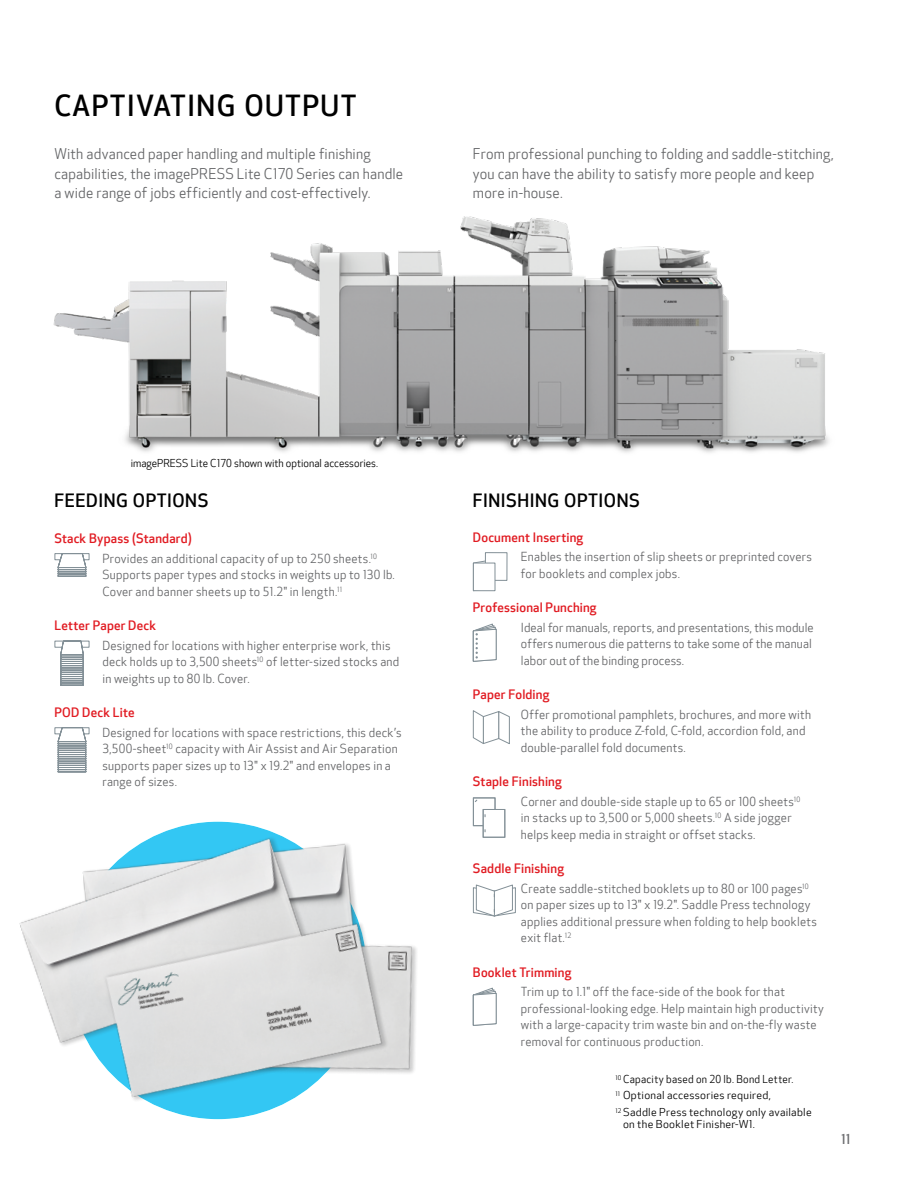
<style>
.page{position:relative;width:918px;height:1188px;background:#fff}
.page>*{position:absolute;margin:0;border:0;box-sizing:border-box;transform-origin:0 0}
.t1{font:500 28.5px "Optic Sans 301";letter-spacing:.05em;color:#000}
.t2{font:500 18px "Optic Sans 301";letter-spacing:.03em;color:#000}
.t3{font:14.25px/19.5px "Optic Sans 201";letter-spacing:.01em;color:#636466}
.t4{font:500 13.5px "Optic Sans 301";color:#6d6e71}
.t5{font:500 12.75px "Optic Sans 301";letter-spacing:.015em;color:#e11b22}
.t6{font:12px/16.5px "Optic Sans 201";letter-spacing:.02em;color:#636466}
.t7{font:10.5px/16.6px "Optic Sans 201";letter-spacing:.02em;color:#000}
.t8{font:10.5px "Optic Sans 201";color:#000}
.t9{font:10.5px "Optic Sans 201";letter-spacing:.02em;color:#000;scale:1.06 1}
</style>
<div class="page">
<img style="left:19px;top:821px;width:398px;height:299px">
<div style="left:54px;top:553px;width:36px;height:7px;border:1px solid #839097"></div>
<svg style="left:57px;top:553px;width:30px;height:24px"></svg>
<div style="left:54px;top:641px;width:36px;height:7px;background:#fff;border:1px solid #839097"></div>
<svg style="left:60px;top:640px;width:24px;height:46px"></svg>
<div style="left:54px;top:727px;width:36px;height:7px;border:1px solid #839097"></div>
<svg style="left:57px;top:727px;width:30px;height:46px"></svg>
<svg style="left:472px;top:559px;width:21px;height:33px"></svg>
<div style="left:485px;top:553px;width:22px;height:27px;background:#fff"></div>
<div style="left:485px;top:552px;width:22px;height:29px;border:1px solid #839097"></div>
<div style="left:473px;top:563px;width:22px;height:28px;background:#fff"></div>
<div style="left:473px;top:563px;width:22px;height:28px;border:1px solid #839097"></div>
<svg style="left:473px;top:623px;width:24px;height:39px"></svg>
<svg style="left:472px;top:710px;width:38px;height:34px"></svg>
<div style="left:473px;top:797px;width:22px;height:29px;border:1px solid #839097"></div>
<div style="left:483px;top:809px;width:22px;height:28px;background:#fff"></div>
<div style="left:483px;top:809px;width:22px;height:29px;border:1px solid #839097"></div>
<svg style="left:473px;top:884px;width:43px;height:33px"></svg>
<svg style="left:473px;top:987px;width:24px;height:39px"></svg>
<img style="left:53px;top:216px;width:776px;height:237px">
<h1 class="t1" style="left:54px;top:90px;width:304px">CAPTIVATING OUTPUT</h1>
<p class="t3" style="left:54px;top:145px;width:350px">With advanced paper handling and multiple finishing capabilities, the imagePRESS Lite C170 Series can handle a wide range of jobs efficiently and cost-effectively.</p>
<p class="t3" style="left:473px;top:145px;width:363px">From professional punching to folding and saddle-stitching, you can have the ability to satisfy more people and keep more in-house.</p>
<p class="t8" style="left:131px;top:458px;width:249px">imagePRESS Lite C170 shown with optional accessories.</p>
<h2 class="t2" style="left:54px;top:490px;width:155px">FEEDING OPTIONS</h2>
<p class="t5" style="left:54px;top:531px;width:139px">Stack Bypass (Standard)</p>
<p class="t6" style="left:102px;top:550px;width:294px">Provides an additional capacity of up to 250 sheets.<sup>10<br></sup>Supports paper types and stocks in weights up to 130 lb.<br>Cover and banner sheets up to 51.2" in length.<sup>11</sup></p>
<p class="t5" style="left:54px;top:618px;width:103px">Letter Paper Deck</p>
<p class="t6" style="left:102px;top:637px;width:298px">Designed for locations with higher enterprise work, this deck holds up to 3,500 sheets<sup>10</sup> of letter-sized stocks and in weights up to 80 lb. Cover.</p>
<p class="t5" style="left:54px;top:705px;width:82px">POD Deck Lite</p>
<p class="t6" style="left:102px;top:724px;width:301px">Designed for locations with space restrictions, this deck’s 3,500-sheet<sup>10</sup> capacity with Air Assist and Air Separation supports paper sizes up to 13" x 19.2" and envelopes in a range of sizes.</p>
<h2 class="t2" style="left:473px;top:490px;width:168px">FINISHING OPTIONS</h2>
<p class="t5" style="left:473px;top:530px;width:112px">Document Inserting</p>
<p class="t6" style="left:521px;top:549px;width:293px">Enables the insertion of slip sheets or preprinted covers for booklets and complex jobs.</p>
<p class="t5" style="left:473px;top:600px;width:125px">Professional Punching</p>
<p class="t6" style="left:521px;top:619px;width:294px">Ideal for manuals, reports, and presentations, this module offers numerous die patterns to take some of the manual labor out of the binding process.</p>
<p class="t5" style="left:473px;top:687px;width:78px">Paper Folding</p>
<p class="t6" style="left:521px;top:706px;width:292px">Offer promotional pamphlets, brochures, and more with the ability to produce Z-fold, C-fold, accordion fold, and double-parallel fold documents.</p>
<p class="t5" style="left:473px;top:774px;width:90px">Staple Finishing</p>
<p class="t6" style="left:521px;top:793px;width:281px">Corner and double-side staple up to 65 or 100 sheets<sup>10 </sup>in stacks up to 3,500 or 5,000 sheets.<sup>10</sup> A side jogger helps keep media in straight or offset stacks.</p>
<p class="t5" style="left:473px;top:861px;width:93px">Saddle Finishing</p>
<p class="t6" style="left:521px;top:880px;width:297px">Create saddle-stitched booklets up to 80 or 100 pages<sup>10 </sup>on paper sizes up to 13" x 19.2". Saddle Press technology applies additional pressure when folding to help booklets exit flat.<sup>12</sup></p>
<p class="t5" style="left:473px;top:965px;width:100px">Booklet Trimming</p>
<p class="t6" style="left:521px;top:984px;width:305px">Trim up to 1.1" off the face-side of the book for that professional-looking edge. Help maintain high productivity with a large-capacity trim waste bin and on-the-fly waste removal for continuous production.</p>
<p class="t7" style="left:616px;top:1071px;width:198px"><sup>10</sup> Capacity based on 20 lb. Bond Letter.<br><sup>11</sup> Optional accessories required,<br><sup>12</sup> Saddle Press technology only available</p>
<p class="t9" style="left:623px;top:1119px;width:126px">on the Booklet Finisher-W1.</p>
<p class="t4" style="left:841px;top:1132px;width:11px">11</p>
</div>
